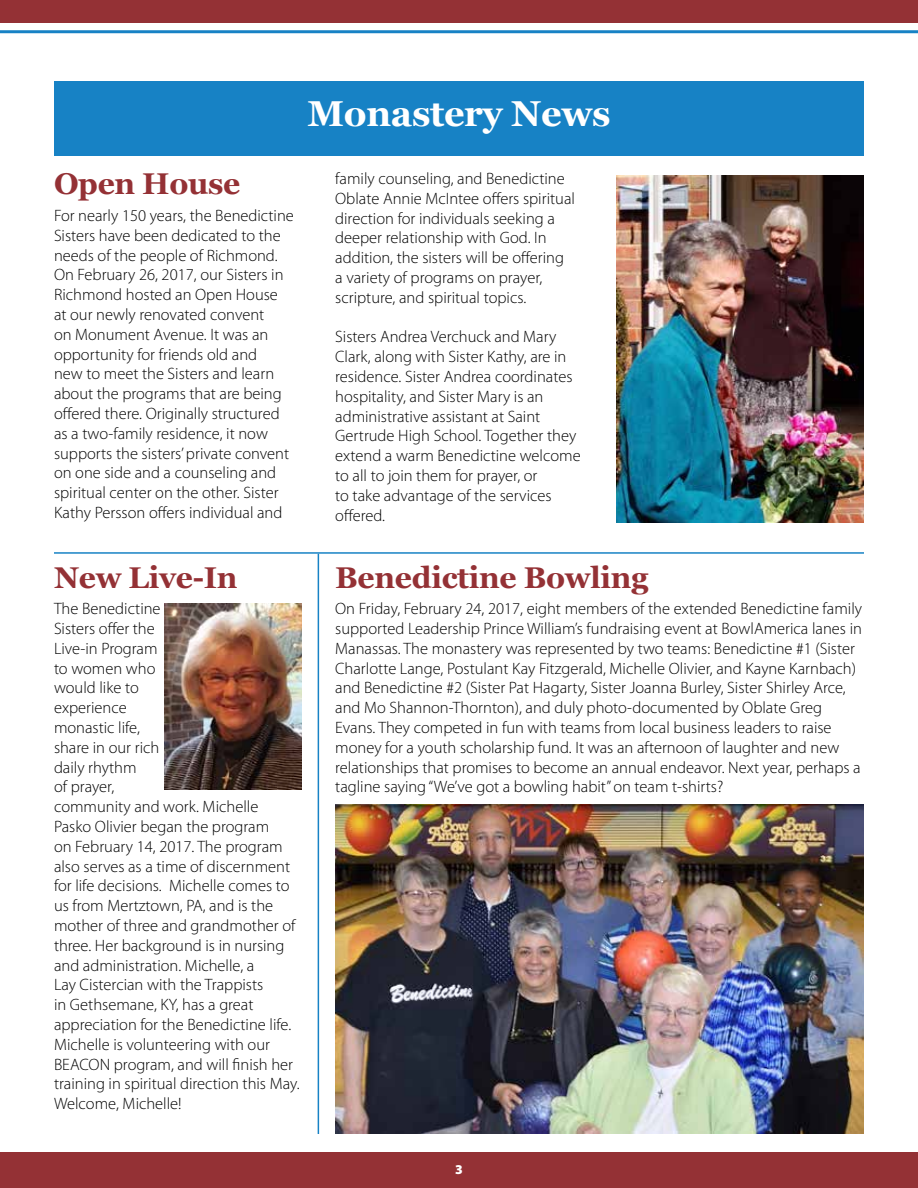
<style>
.page{position:relative;width:918px;height:1188px;background:#fff}
.page>*{position:absolute;margin:0;border:0;box-sizing:border-box;transform-origin:0 0}
.t1{font:700 36px "Georgia";letter-spacing:-.01em;color:#fff}
.t2{font:700 30px "Georgia";letter-spacing:-.01em;color:#943135}
.t3{font:300 16.5px/19.8px "Myriad Pro";color:#000}
.t4{font:900 13.5px "Myriad Pro";color:#fff}
</style>
<div class="page">
<div style="left:0;top:0;width:918px;height:23px;background:#943135"></div>
<div style="left:0;top:1152px;width:918px;height:36px;background:#943135"></div>
<hr style="left:0;top:30px;width:918px;height:3px;background:#1782c5">
<div style="left:54px;top:81px;width:810px;height:75px;background:#1782c5"></div>
<img style="left:335px;top:805px;width:529px;height:329px">
<img style="left:616px;top:176px;width:248px;height:347px">
<img style="left:165px;top:603px;width:137px;height:187px">
<hr style="left:54px;top:552px;width:810px;height:2px;background:#1782c5">
<hr style="left:318px;top:554px;width:1px;height:580px;background:#1782c5">
<h1 class="t1" style="left:307px;top:87px;width:305px">Monastery News</h1>
<h2 class="t2" style="left:54px;top:161px;width:188px">Open House</h2>
<p class="t3" style="left:54px;top:205px;width:241px">For nearly 150 years, the Benedictine Sisters have been dedicated to the needs of the people of Richmond.<br>On February 26, 2017, our Sisters in Richmond hosted an Open House at our newly renovated convent<br>on Monument Avenue. It was an opportunity for friends old and<br>new to meet the Sisters and learn about the programs that are being offered there. Originally structured as a two-family residence, it now supports the sisters’ private convent on one side and a counseling and spiritual center on the other. Sister Kathy Persson offers individual and</p>
<p class="t3" style="left:335px;top:169px;width:241px">family counseling, and Benedictine Oblate Annie McIntee offers spiritual direction for individuals seeking a deeper relationship with God. In addition, the sisters will be offering a variety of programs on prayer, scripture, and spiritual topics.</p>
<p class="t3" style="left:335px;top:327px;width:247px">Sisters Andrea Verchuck and Mary<br>Clark, along with Sister Kathy, are in residence. Sister Andrea coordinates hospitality, and Sister Mary is an administrative assistant at Saint<br>Gertrude High School. Together they extend a warm Benedictine welcome to all to join them for prayer, or<br>to take advantage of the services offered.</p>
<h2 class="t2" style="left:54px;top:555px;width:185px">New Live-In</h2>
<p class="t3" style="left:54px;top:599px;width:247px">The Benedictine<br>Sisters offer the<br>Live-in Program<br>to women who<br>would like to<br>experience<br>monastic life,<br>share in our rich<br>daily rhythm<br>of prayer,<br>community and work. Michelle<br>Pasko Olivier began the program<br>on February 14, 2017. The program also serves as a time of discernment for life decisions. Michelle comes to us from Mertztown, PA, and is the mother of three and grandmother of three. Her background is in nursing and administration. Michelle, a<br>Lay Cistercian with the Trappists<br>in Gethsemane, KY, has a great appreciation for the Benedictine life.<br>Michelle is volunteering with our<br>BEACON program, and will finish her training in spiritual direction this May.<br>Welcome, Michelle!</p>
<h2 class="t2" style="left:335px;top:555px;width:315px">Benedictine Bowling</h2>
<p class="t3" style="left:335px;top:599px;width:528px">On Friday, February 24, 2017, eight members of the extended Benedictine family supported Leadership Prince William’s fundraising event at BowlAmerica lanes in Manassas. The monastery was represented by two teams: Benedictine #1 (Sister Charlotte Lange, Postulant Kay Fitzgerald, Michelle Olivier, and Kayne Karnbach) and Benedictine #2 (Sister Pat Hagarty, Sister Joanna Burley, Sister Shirley Arce, and Mo Shannon-Thornton), and duly photo-documented by Oblate Greg Evans. They competed in fun with teams from local business leaders to raise money for a youth scholarship fund. It was an afternoon of laughter and new relationships that promises to become an annual endeavor. Next year, perhaps a tagline saying “We’ve got a bowling habit” on team t-shirts?</p>
<p class="t4" style="left:455px;top:1160px;width:9px">3</p>
</div>
